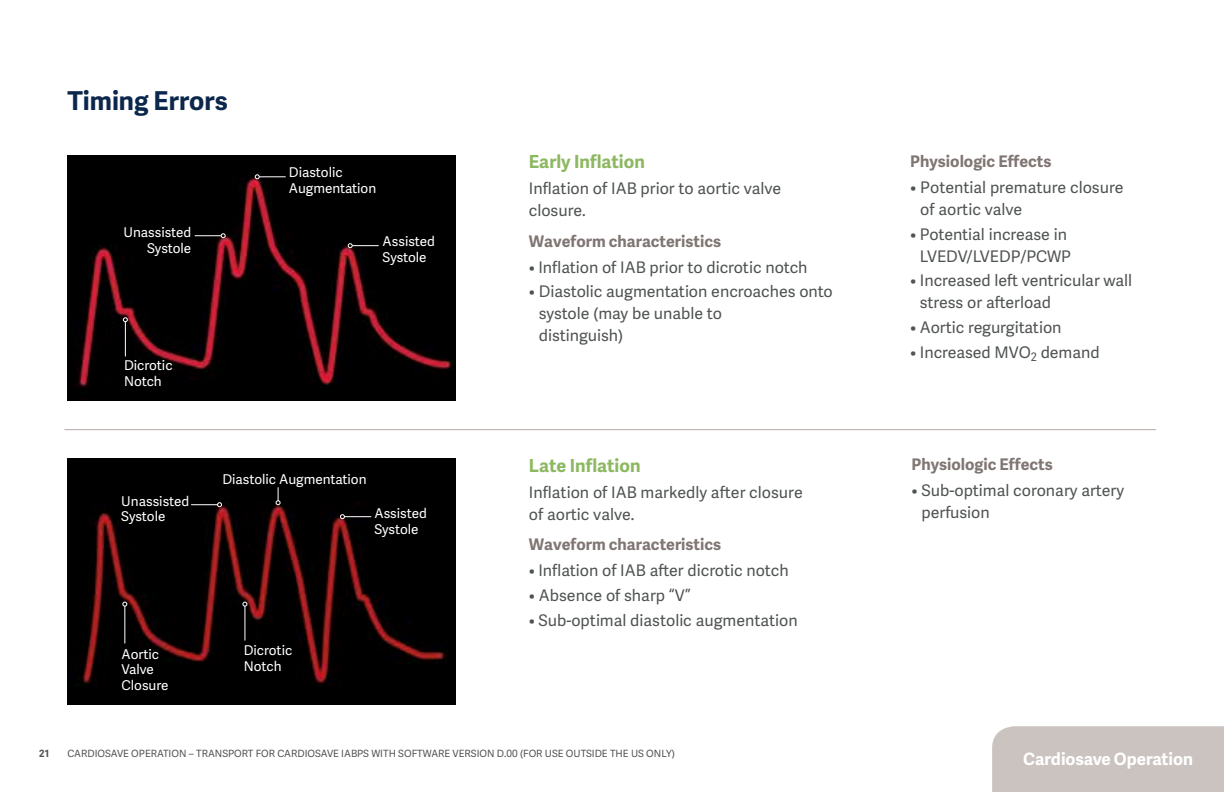
<style>
.page{position:relative;width:1224px;height:792px;background:#fff}
.page>*{position:absolute;margin:0;border:0;box-sizing:border-box;transform-origin:0 0}
.t1{font:700 26px "Adelle Sans";color:#0c274c}
.t2{font:700 18px "Adelle Sans";color:#8cb861}
.t3{font:700 17px "Adelle Sans";color:#fff}
.t4{font:16px/22px "Adelle Sans";color:#505353}
.t5{font:700 16px "Adelle Sans";color:#807673}
.t6{font:13.6px/15.8px "Adelle Sans";color:#fff}
.t7{font:10px "Adelle Sans";color:#505353}
.t8{font:700 10px "Adelle Sans";color:#505353}
</style>
<div class="page">
<img style="left:68px;top:155px;width:387px;height:245px">
<svg style="left:195px;top:233px;width:31px;height:5px"></svg>
<svg style="left:348px;top:243px;width:31px;height:5px"></svg>
<svg style="left:255px;top:174px;width:31px;height:5px"></svg>
<hr style="left:125px;top:322px;width:1px;height:34px;background:#fff">
<svg style="left:123px;top:317px;width:5px;height:5px"></svg>
<img style="left:68px;top:459px;width:387px;height:245px">
<svg style="left:191px;top:502px;width:31px;height:5px"></svg>
<svg style="left:340px;top:514px;width:31px;height:5px"></svg>
<svg style="left:276px;top:488px;width:5px;height:17px"></svg>
<hr style="left:244px;top:606px;width:1px;height:35px;background:#fff">
<svg style="left:242px;top:602px;width:5px;height:5px"></svg>
<hr style="left:124px;top:606px;width:1px;height:37px;background:#fff">
<svg style="left:122px;top:602px;width:5px;height:5px"></svg>
<hr style="left:64px;top:429px;width:1092px;height:1px;background:#b6aaa7">
<div style="left:992px;top:726px;width:232px;height:66px;background:#cbc3c0"></div>
<h1 class="t1" style="left:67px;top:81px;width:162px">Timing Errors</h1>
<p class="t6" style="left:289px;top:164px;width:89px">Diastolic<br>Augmentation</p>
<p class="t6" style="left:123px;top:224px;width:69px;text-align:right">Unassisted<br>Systole</p>
<p class="t6" style="left:383px;top:233px;width:54px">Assisted<br>Systole</p>
<p class="t6" style="left:124px;top:357px;width:50px">Dicrotic<br>Notch</p>
<p class="t6" style="left:121px;top:493px;width:69px">Unassisted<br>Systole</p>
<p class="t6" style="left:222px;top:471px;width:146px">Diastolic Augmentation</p>
<p class="t6" style="left:374px;top:505px;width:54px">Assisted<br>Systole</p>
<p class="t6" style="left:122px;top:645px;width:48px">Aortic<br>Valve<br>Closure</p>
<p class="t6" style="left:244px;top:642px;width:50px">Dicrotic<br>Notch</p>
<p class="t2" style="left:529px;top:149px;width:118px">Early Inflation</p>
<p class="t4" style="left:529px;top:177px;width:254px">Inflation of IAB prior to aortic valve closure.</p>
<p class="t5" style="left:529px;top:229px;width:194px">Waveform characteristics</p>
<p class="t4" style="left:529px;top:255px;width:280px">• Inflation of IAB prior to dicrotic notch</p>
<p class="t4" style="left:539px;top:280px;width:295px;text-indent:-10px">• Diastolic augmentation encroaches onto systole (may be unable to<br>distinguish)</p>
<p class="t2" style="left:529px;top:452px;width:113px">Late Inflation</p>
<p class="t4" style="left:529px;top:480px;width:275px">Inflation of IAB markedly after closure of aortic valve.</p>
<p class="t5" style="left:529px;top:533px;width:194px">Waveform characteristics</p>
<p class="t4" style="left:529px;top:559px;width:261px">• Inflation of IAB after dicrotic notch</p>
<p class="t4" style="left:529px;top:584px;width:163px">• Absence of sharp “V”</p>
<p class="t4" style="left:529px;top:609px;width:270px">• Sub-optimal diastolic augmentation</p>
<p class="t8" style="left:39px;top:746px;width:12px">21</p>
<p class="t7" style="left:67px;top:747px;width:609px">CARDIOSAVE OPERATION – TRANSPORT FOR CARDIOSAVE IABPS WITH SOFTWARE VERSION D.00 (FOR USE OUTSIDE THE US ONLY)</p>
<p class="t5" style="left:910px;top:149px;width:143px">Physiologic Effects</p>
<p class="t4" style="left:920px;top:175px;width:205px;text-indent:-10px">• Potential premature closure of aortic valve</p>
<p class="t4" style="left:910px;top:222px;width:162px;text-align:center">• Potential increase in<br>LVEDV/LVEDP/PCWP</p>
<p class="t4" style="left:920px;top:269px;width:214px;text-indent:-10px">• Increased left ventricular wall stress or afterload</p>
<p class="t4" style="left:910px;top:316px;width:153px">• Aortic regurgitation</p>
<p class="t4" style="left:910px;top:341px;width:191px">• Increased MVO<sub>2</sub> demand</p>
<p class="t5" style="left:912px;top:453px;width:143px">Physiologic Effects</p>
<p class="t4" style="left:922px;top:479px;width:204px;text-indent:-10px">• Sub-optimal coronary artery perfusion</p>
<p class="t3" style="left:1023px;top:747px;width:171px">Cardiosave Operation</p>
</div>
